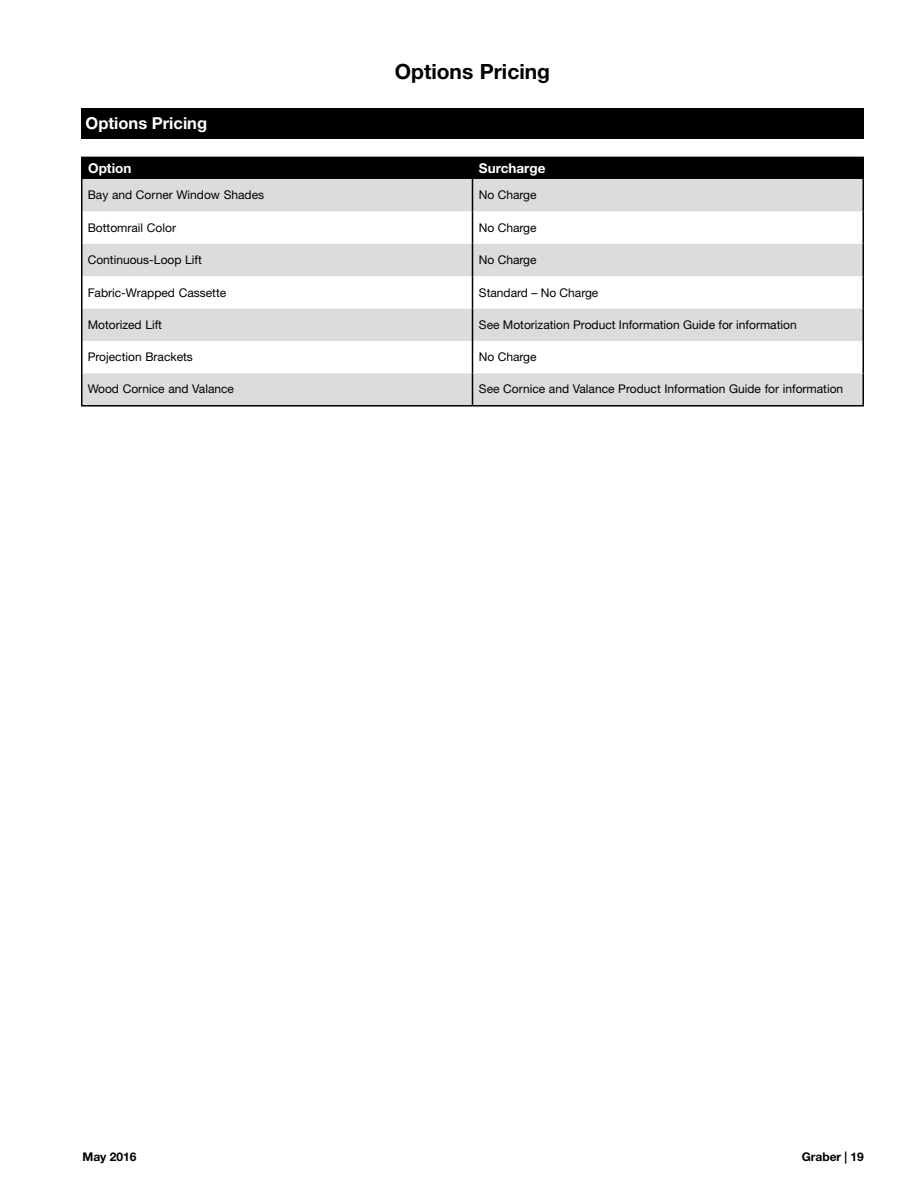
<style>
.page{position:relative;width:918px;height:1188px;background:#fff}
.page>*{position:absolute;margin:0;border:0;box-sizing:border-box;transform-origin:0 0}
.Page_Headers{font:700 21px "Helvetica Neue LT Std";color:#000}
.Black_Bar_Header{font:700 16.5px "Helvetica Neue LT Std";color:#fff}
.t1{font:700 13.5px "Helvetica Neue LT Std";color:#fff}
.t2{font:12px "Helvetica Neue LT Std";color:#000}
.t3{font:700 12px "Helvetica Neue LT Std";color:#000}
</style>
<div class="page">
<div style="left:81px;top:108px;width:783px;height:30px;background:#000"></div>
<svg style="left:82px;top:179px;width:780px;height:226px;fill:#dcdcdc"></svg>
<hr style="left:472px;top:157px;width:392px;height:1px;background:#000">
<hr style="left:862px;top:158px;width:2px;height:21px;background:#000">
<hr style="left:81px;top:276px;width:1px;height:33px;background:#000">
<hr style="left:862px;top:276px;width:2px;height:33px;background:#000">
<div style="left:81px;top:157px;width:781px;height:22px;background:#000"></div>
<hr style="left:472px;top:276px;width:1px;height:33px;background:#000">
<hr style="left:81px;top:179px;width:1px;height:32px;background:#000">
<hr style="left:472px;top:179px;width:1px;height:32px;background:#000">
<hr style="left:862px;top:179px;width:2px;height:32px;background:#000">
<hr style="left:81px;top:211px;width:1px;height:33px;background:#000">
<hr style="left:472px;top:211px;width:1px;height:33px;background:#000">
<hr style="left:862px;top:211px;width:2px;height:33px;background:#000">
<hr style="left:81px;top:244px;width:1px;height:32px;background:#000">
<hr style="left:472px;top:244px;width:1px;height:32px;background:#000">
<hr style="left:862px;top:244px;width:2px;height:32px;background:#000">
<hr style="left:81px;top:309px;width:1px;height:32px;background:#000">
<hr style="left:472px;top:309px;width:1px;height:32px;background:#000">
<hr style="left:862px;top:309px;width:2px;height:32px;background:#000">
<hr style="left:81px;top:341px;width:1px;height:32px;background:#000">
<hr style="left:472px;top:341px;width:1px;height:32px;background:#000">
<hr style="left:862px;top:341px;width:2px;height:32px;background:#000">
<hr style="left:81px;top:373px;width:1px;height:32px;background:#000">
<hr style="left:472px;top:373px;width:1px;height:32px;background:#000">
<hr style="left:862px;top:373px;width:2px;height:32px;background:#000">
<hr style="left:81px;top:405px;width:391px;height:2px;background:#000">
<hr style="left:472px;top:405px;width:392px;height:2px;background:#000">
<p class="Black_Bar_Header" style="left:86px;top:113px;width:123px">Options Pricing</p>
<p class="Page_Headers" style="left:395px;top:59px;width:157px">Options Pricing</p>
<p class="t1" style="left:88px;top:160px;width:45px">Option</p>
<p class="t1" style="left:479px;top:160px;width:68px">Surcharge</p>
<p class="t2" style="left:88px;top:188px;width:178px">Bay and Corner Window Shades</p>
<p class="t2" style="left:479px;top:188px;width:59px">No Charge</p>
<p class="t2" style="left:88px;top:220px;width:90px">Bottomrail Color</p>
<p class="t2" style="left:479px;top:220px;width:59px">No Charge</p>
<p class="t2" style="left:88px;top:253px;width:116px">Continuous-Loop Lift</p>
<p class="t2" style="left:479px;top:253px;width:59px">No Charge</p>
<p class="t2" style="left:88px;top:285px;width:140px">Fabric-Wrapped Cassette</p>
<p class="t2" style="left:479px;top:285px;width:121px">Standard – No Charge</p>
<p class="t2" style="left:88px;top:318px;width:76px">Motorized Lift</p>
<p class="t2" style="left:479px;top:318px;width:319px">See Motorization Product Information Guide for information</p>
<p class="t2" style="left:88px;top:350px;width:107px">Projection Brackets</p>
<p class="t2" style="left:479px;top:350px;width:59px">No Charge</p>
<p class="t2" style="left:88px;top:382px;width:148px">Wood Cornice and Valance</p>
<p class="t2" style="left:479px;top:382px;width:366px">See Cornice and Valance Product Information Guide for information</p>
<p class="t3" style="left:82px;top:1149px;width:56px">May 2016</p>
<p class="t3" style="left:802px;top:1149px;width:64px">Graber | 19</p>
</div>
